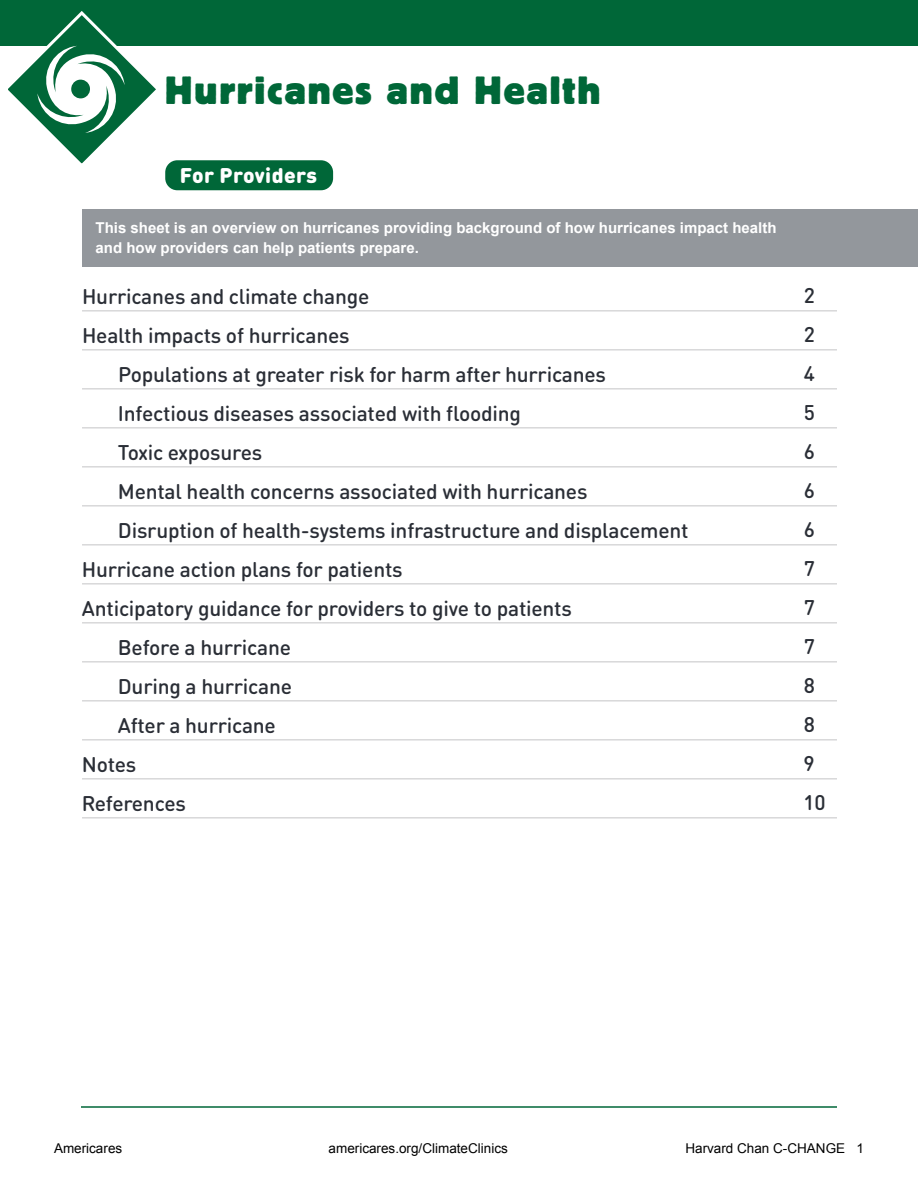
<style>
.page{position:relative;width:918px;height:1188px;background:#fff}
.page>*{position:absolute;margin:0;border:0;box-sizing:border-box;transform-origin:0 0}
.t1{font:700 39px "Block Berthold BQ";letter-spacing:.05em;color:#006738}
.t2{font:500 21px "DIN Round OT";letter-spacing:-.01em;color:#2a2e36}
.t3{font:900 21px "DIN Round OT";letter-spacing:.02em;color:#fff}
.t4{font:700 15px/19.5px "Arial";color:#fff}
.t5{font:13.5px "Arial";color:#000}
</style>
<div class="page">
<div style="left:82px;top:209px;width:836px;height:57px;background:#93979c"></div>
<div style="left:0;top:0;width:918px;height:46px;background:#006738"></div>
<hr style="left:81px;top:1106px;width:756px;height:2px;background:#006738">
<svg style="left:8px;top:11px;width:148px;height:153px"></svg>
<div style="left:165px;top:160px;width:168px;height:30px;background:#006738;border-radius:12px"></div>
<hr style="left:82px;top:310px;width:755px;height:2px;background:#d8d8d9">
<hr style="left:82px;top:349px;width:755px;height:2px;background:#d8d8d9">
<hr style="left:82px;top:388px;width:755px;height:2px;background:#d8d8d9">
<hr style="left:82px;top:427px;width:755px;height:2px;background:#d8d8d9">
<hr style="left:82px;top:466px;width:755px;height:2px;background:#d8d8d9">
<hr style="left:82px;top:505px;width:755px;height:2px;background:#d8d8d9">
<hr style="left:82px;top:544px;width:755px;height:2px;background:#d8d8d9">
<hr style="left:82px;top:583px;width:755px;height:2px;background:#d8d8d9">
<hr style="left:82px;top:622px;width:755px;height:2px;background:#d8d8d9">
<hr style="left:82px;top:661px;width:755px;height:2px;background:#d8d8d9">
<hr style="left:82px;top:700px;width:755px;height:2px;background:#d8d8d9">
<hr style="left:82px;top:739px;width:755px;height:2px;background:#d8d8d9">
<hr style="left:82px;top:778px;width:755px;height:2px;background:#d8d8d9">
<hr style="left:82px;top:817px;width:755px;height:2px;background:#d8d8d9">
<h1 class="t1" style="left:165px;top:69px;width:437px">Hurricanes and Health</h1>
<p class="t3" style="left:180px;top:162px;width:139px">For Providers</p>
<p class="t4" style="left:96px;top:219px;width:683px">This sheet is an overview on hurricanes providing background of how hurricanes impact health and how providers can help patients prepare.</p>
<p class="t2" style="left:82px;top:283px;width:289px">Hurricanes and climate change</p>
<p class="t2" style="left:804px;top:282px;width:13px">2</p>
<p class="t2" style="left:82px;top:322px;width:269px">Health impacts of hurricanes</p>
<p class="t2" style="left:804px;top:321px;width:13px">2</p>
<p class="t2" style="left:118px;top:361px;width:490px">Populations at greater risk for harm after hurricanes</p>
<p class="t2" style="left:804px;top:360px;width:13px">4</p>
<p class="t2" style="left:118px;top:400px;width:405px">Infectious diseases associated with flooding</p>
<p class="t2" style="left:804px;top:399px;width:13px">5</p>
<p class="t2" style="left:118px;top:439px;width:146px">Toxic exposures</p>
<p class="t2" style="left:804px;top:438px;width:13px">6</p>
<p class="t2" style="left:118px;top:478px;width:471px">Mental health concerns associated with hurricanes</p>
<p class="t2" style="left:804px;top:477px;width:13px">6</p>
<p class="t2" style="left:118px;top:517px;width:572px">Disruption of health-systems infrastructure and displacement</p>
<p class="t2" style="left:804px;top:516px;width:13px">6</p>
<p class="t2" style="left:82px;top:556px;width:322px">Hurricane action plans for patients</p>
<p class="t2" style="left:804px;top:555px;width:13px">7</p>
<p class="t2" style="left:82px;top:595px;width:491px">Anticipatory guidance for providers to give to patients</p>
<p class="t2" style="left:804px;top:594px;width:13px">7</p>
<p class="t2" style="left:118px;top:634px;width:175px">Before a hurricane</p>
<p class="t2" style="left:804px;top:633px;width:13px">7</p>
<p class="t2" style="left:118px;top:673px;width:176px">During a hurricane</p>
<p class="t2" style="left:804px;top:672px;width:13px">8</p>
<p class="t2" style="left:118px;top:712px;width:160px">After a hurricane</p>
<p class="t2" style="left:804px;top:711px;width:13px">8</p>
<p class="t2" style="left:82px;top:751px;width:56px">Notes</p>
<p class="t2" style="left:804px;top:750px;width:13px">9</p>
<p class="t2" style="left:82px;top:790px;width:106px">References</p>
<p class="t2" style="left:804px;top:789px;width:24px">10</p>
<p class="t5" style="left:54px;top:1139px;width:70px">Americares</p>
<p class="t5" style="left:329px;top:1139px;width:181px">americares.org/ClimateClinics</p>
<p class="t5" style="left:685px;top:1139px;width:180px">Harvard Chan C-CHANGE 1</p>
</div>
